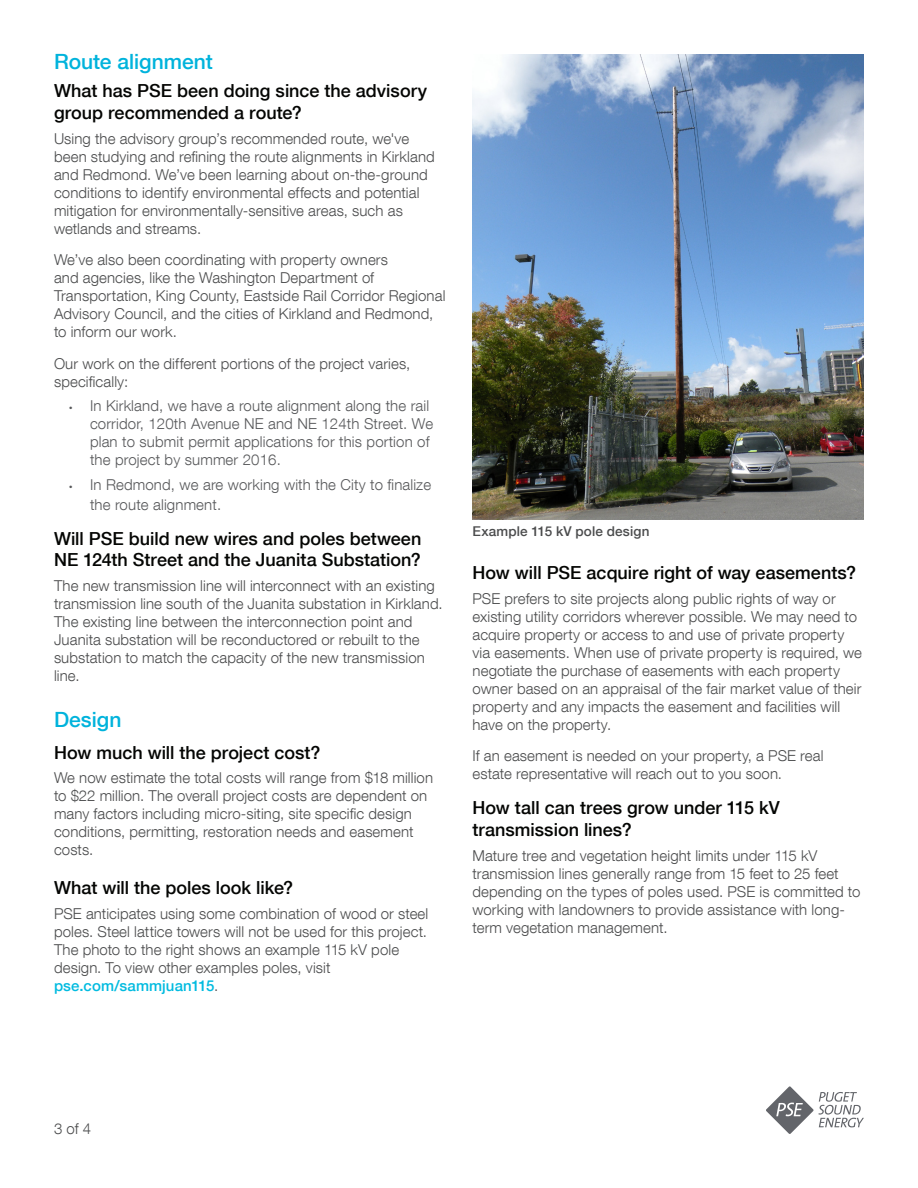
<style>
.page{position:relative;width:918px;height:1188px;background:#fff}
.page>*{position:absolute;margin:0;border:0;box-sizing:border-box;transform-origin:0 0}
.t1{font:500 21px "Helvetica Neue LT Com";color:#00b3dc}
.t2{font:500 18px/21.6px "Helvetica Neue LT Com";color:#040503}
.t3{font:300 15px/18px "Helvetica Neue LT Com";letter-spacing:.005em;color:#4b4c4d}
.t4{font:300 15px/18px "Helvetica Neue LT Com";letter-spacing:.01em;color:#57585a}
.t5{font:500 13.5px "Helvetica Neue LT Com";letter-spacing:.01em;color:#4b4c4d}
.s1{font-family:"Myriad Pro";font-weight:400;font-size:12px}
.s2{font-weight:500;color:#02bbe0}
</style>
<div class="page">
<svg style="left:766px;top:1086px;width:98px;height:48px"></svg>
<img style="left:473px;top:54px;width:391px;height:466px">
<h1 class="t1" style="left:54px;top:49px;width:160px">Route alignment</h1>
<h1 class="t2" style="left:54px;top:80px;width:375px">What has PSE been doing since the advisory group recommended a route?</h1>
<p class="t3" style="left:54px;top:129px;width:382px">Using the advisory group’s recommended route, we've been studying and refining the route alignments in Kirkland and Redmond. We’ve been learning about on-the-ground conditions to identify environmental effects and potential mitigation for environmentally-sensitive areas, such as wetlands and streams.</p>
<p class="t3" style="left:54px;top:251px;width:393px">We’ve also been coordinating with property owners<br>and agencies, like the Washington Department of Transportation, King County, Eastside Rail Corridor Regional Advisory Council, and the cities of Kirkland and Redmond, to inform our work.</p>
<p class="t3" style="left:54px;top:354px;width:358px">Our work on the different portions of the project varies, specifically:</p>
<p class="t4" style="left:90px;top:397px;width:345px;text-indent:-21px"><span class="s1">•</span> In Kirkland, we have a route alignment along the rail corridor, 120th Avenue NE and NE 124th Street. We plan to submit permit applications for this portion of the project by summer 2016.</p>
<p class="t4" style="left:90px;top:475px;width:343px;line-height:19.5px;text-indent:-21px"><span class="s1">•</span> In Redmond, we are working with the City to finalize the route alignment.</p>
<h1 class="t2" style="left:54px;top:527px;width:369px">Will PSE build new wires and poles between<br>NE 124th Street and the Juanita Substation?</h1>
<p class="t3" style="left:54px;top:576px;width:390px">The new transmission line will interconnect with an existing transmission line south of the Juanita substation in Kirkland.<br>The existing line between the interconnection point and Juanita substation will be reconductored or rebuilt to the substation to match the capacity of the new transmission line.</p>
<h1 class="t1" style="left:54px;top:706px;width:69px">Design</h1>
<h1 class="t2" style="left:54px;top:741px;width:268px">How much will the project cost?</h1>
<p class="t3" style="left:54px;top:769px;width:381px">We now estimate the total costs will range from $18 million to $22 million. The overall project costs are dependent on many factors including micro-siting, site specific design conditions, permitting, restoration needs and easement costs.</p>
<h1 class="t2" style="left:54px;top:877px;width:241px">What will the poles look like?</h1>
<p class="t3" style="left:54px;top:904px;width:376px">PSE anticipates using some combination of wood or steel poles. Steel lattice towers will not be used for this project.<br>The photo to the right shows an example 115 kV pole design. To view other examples poles, visit <span class="s2">pse.com/sammjuan115</span>.</p>
<p class="t5" style="left:473px;top:523px;width:178px">Example 115 kV pole design</p>
<h1 class="t2" style="left:472px;top:562px;width:385px">How will PSE acquire right of way easements?</h1>
<p class="t3" style="left:472px;top:589px;width:391px">PSE prefers to site projects along public rights of way or existing utility corridors wherever possible. We may need to acquire property or access to and use of private property via easements. When use of private property is required, we negotiate the purchase of easements with each property owner based on an appraisal of the fair market value of their property and any impacts the easement and facilities will have on the property.</p>
<p class="t3" style="left:472px;top:747px;width:353px">If an easement is needed on your property, a PSE real estate representative will reach out to you soon.</p>
<h1 class="t2" style="left:472px;top:797px;width:309px">How tall can trees grow under 115 kV transmission lines?</h1>
<p class="t3" style="left:472px;top:846px;width:389px">Mature tree and vegetation height limits under 115 kV transmission lines generally range from 15 feet to 25 feet depending on the types of poles used. PSE is committed to working with landowners to provide assistance with long&shy;term vegetation management.</p>
<p class="t3" style="left:54px;top:1119px;width:39px">3 of 4</p>
</div>
